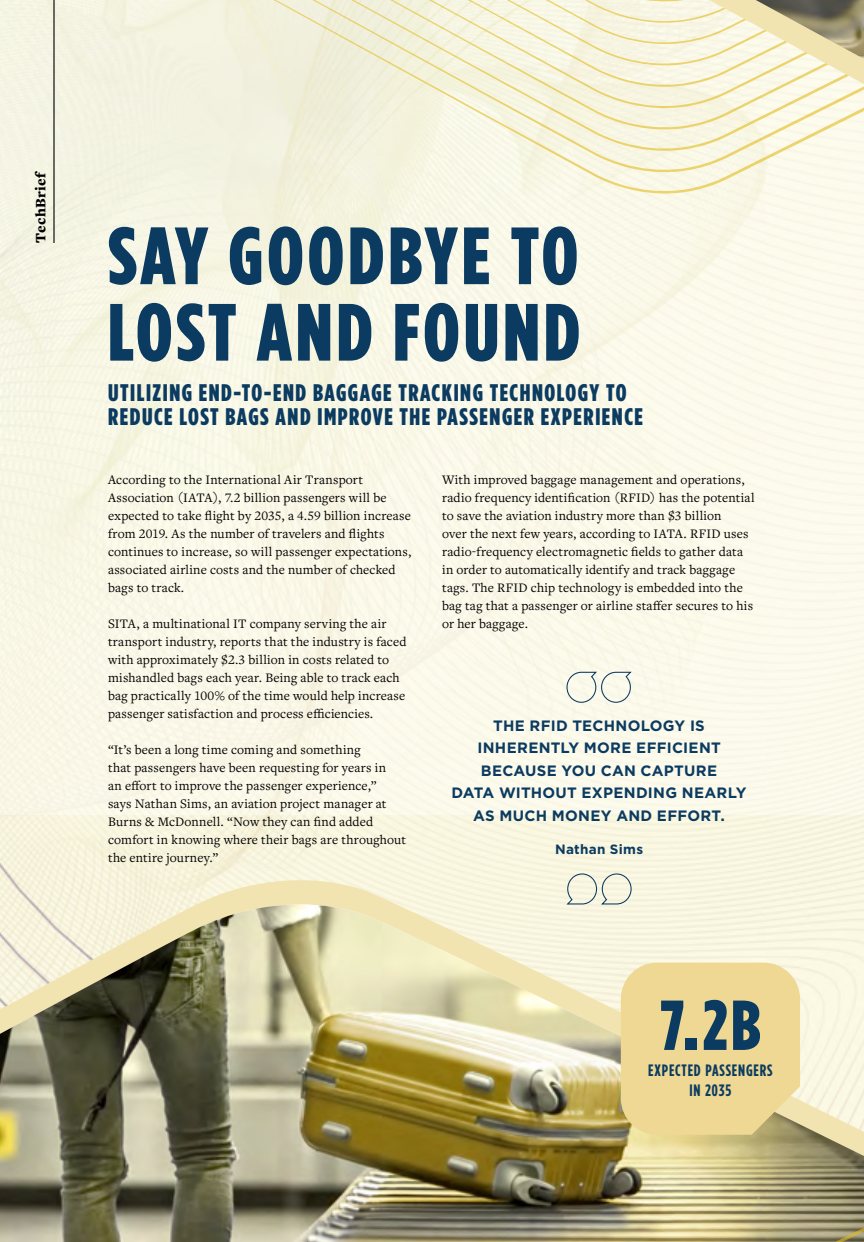
<style>
.page{position:relative;width:864px;height:1242px;background:#fff}
.page>*{position:absolute;margin:0;border:0;box-sizing:border-box;transform-origin:0 0}
.t1{font:900 81px/76.5px "Gotham Condensed";letter-spacing:.05em;color:#0b3b60}
.t2{font:900 70.5px "Gotham Condensed";color:#0b3b60}
.t3{font:900 24px/24px "Gotham Condensed";letter-spacing:.065em;color:#0b3b60}
.t4{font:700 16.5px/19.8px "Gotham Condensed";letter-spacing:.05em;color:#0b3b60;text-align:center}
.t5{font:700 15px/22.5px "Gotham";letter-spacing:.02em;color:#0b3b60;text-align:center}
.t6{font:900 15px "Freight Text Pro";letter-spacing:.02em;color:#000}
.t7{font:13.5px/18px "Freight Text Pro";letter-spacing:.01em;color:#000}
.t8{font:700 13.5px "Gotham";letter-spacing:.025em;color:#0b3b60}
</style>
<div class="page">
<div style="left:0;top:818px;width:864px;height:57px;background:#f9f5df"></div>
<svg style="left:0;top:875px;width:864px;height:24px;background:#f6f2d8"></svg>
<img style="left:0;top:899px;width:864px;height:343px">
<img style="left:0;top:904px;width:864px;height:252px">
<svg style="left:266px;top:0;width:419px;height:194px;background:#f4f1da"></svg>
<svg style="left:566px;top:671px;width:67px;height:32px;background:#e2e5db"></svg>
<svg style="left:565px;top:873px;width:67px;height:32px;background:#dfe2d2"></svg>
<div style="left:685px;top:0;width:179px;height:397px;background:#fcfaeb"></div>
<svg style="left:690px;top:0;width:174px;height:374px;background:#f9f6e2"></svg>
<img style="left:756px;top:0;width:108px;height:59px">
<svg style="left:621px;top:963px;width:243px;height:279px;background:#dacc98"></svg>
<hr style="left:53px;top:0;width:2px;height:243px;background:#000">
<p class="t6" style="left:31px;top:243px;width:73px;rotate:-90deg">TechBrief</p>
<h1 class="t1" style="left:108px;top:217px;width:474px">SAY GOODBYE TO<br>LOST AND FOUND</h1>
<h3 class="t3" style="left:108px;top:380px;width:537px">UTILIZING END-TO-END BAGGAGE TRACKING TECHNOLOGY TO<br>REDUCE LOST BAGS AND IMPROVE THE PASSENGER EXPERIENCE</h3>
<p class="t7" style="left:108px;top:470px;width:305px">According to the International Air Transport Association (IATA), 7.2 billion passengers will be expected to take flight by 2035, a 4.59 billion increase from 2019. As the number of travelers and flights continues to increase, so will passenger expectations, associated airline costs and the number of checked bags to track.</p>
<p class="t7" style="left:108px;top:614px;width:300px">SITA, a multinational IT company serving the air transport industry, reports that the industry is faced with approximately $2.3 billion in costs related to mishandled bags each year. Being able to track each bag practically 100% of the time would help increase passenger satisfaction and process efficiencies.</p>
<p class="t7" style="left:108px;top:740px;width:299px">“It’s been a long time coming and something<br>that passengers have been requesting for years in<br>an effort to improve the passenger experience,”<br>says Nathan Sims, an aviation project manager at Burns &amp; McDonnell. “Now they can find added comfort in knowing where their bags are throughout the entire journey.”</p>
<p class="t7" style="left:442px;top:470px;width:314px">With improved baggage management and operations, radio frequency identification (RFID) has the potential to save the aviation industry more than $3 billion<br>over the next few years, according to IATA. RFID uses radio-frequency electromagnetic fields to gather data in order to automatically identify and track baggage tags. The RFID chip technology is embedded into the bag tag that a passenger or airline staffer secures to his or her baggage.</p>
<p class="t5" style="left:452px;top:714px;width:296px">THE RFID TECHNOLOGY IS<br>INHERENTLY MORE EFFICIENT<br>BECAUSE YOU CAN CAPTURE<br>DATA WITHOUT EXPENDING NEARLY<br>AS MUCH MONEY AND EFFORT.</p>
<p class="t8" style="left:555px;top:840px;width:90px">Nathan Sims</p>
<h2 class="t2" style="left:660px;top:983px;width:102px">7.2B</h2>
<p class="t4" style="left:648px;top:1061px;width:126px">EXPECTED PASSENGERS<br>IN 2035</p>
</div>
